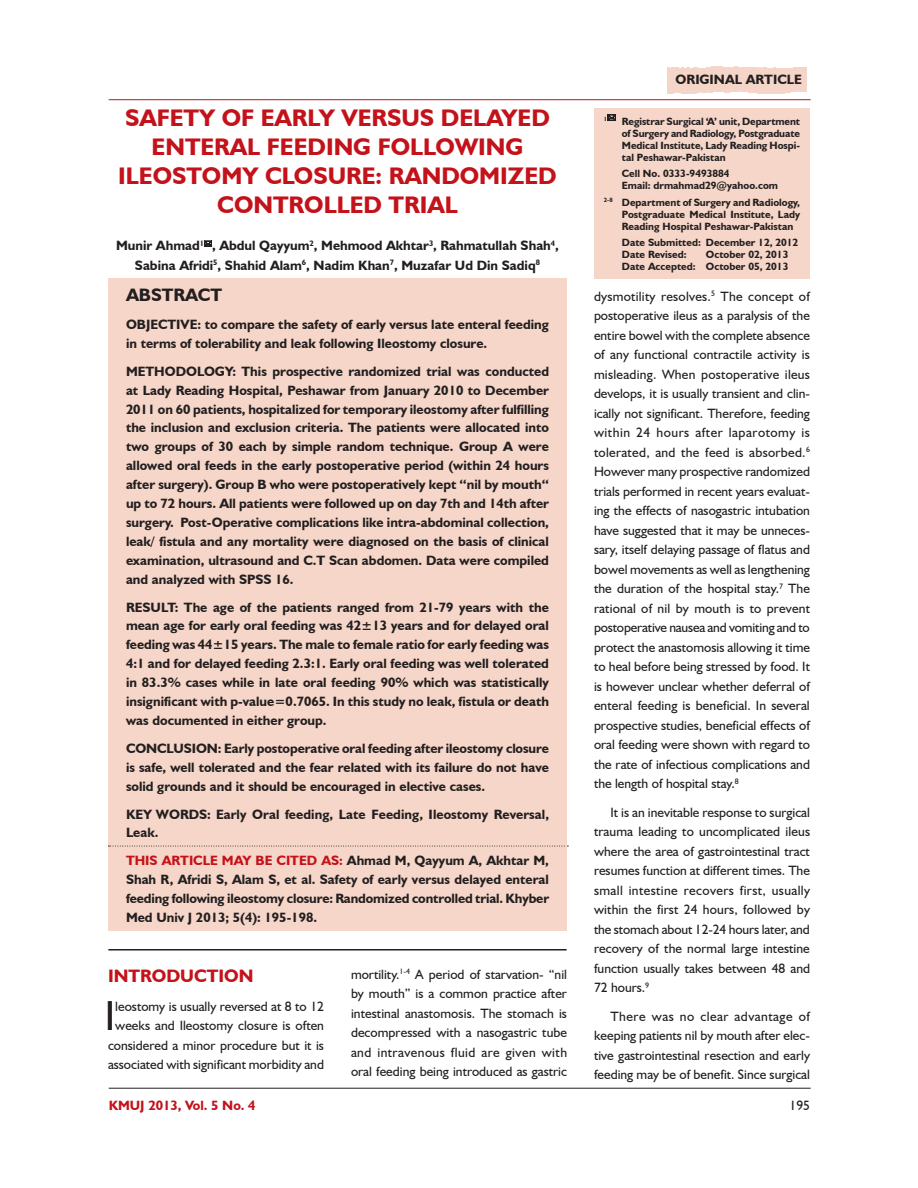
<style>
.page{position:relative;width:918px;height:1188px;background:#fff}
.page>*{position:absolute;margin:0;border:0;box-sizing:border-box;transform-origin:0 0}
.Body_text{font:42px "Humanist 521 BT";color:#231f20}
.Headline{font:700 24px/28.8px "Humanist 521 BT";color:#c4121a;text-align:center}
.Subhead_1{font:700 18px "Humanist 521 BT";color:#c4121a}
.Subhead_1-2{font:700 18px "Humanist 521 BT";color:#231f20}
.Body_text-2{font:13.5px/19.5px "Humanist 521 BT";color:#231f20;text-align:justify}
.Abstract{font:700 13.5px/18.9px "Humanist 521 BT";color:#231f20;text-align:justify}
.Author_Name{font:700 13.5px/19.5px "Humanist 521 BT";color:#231f20;text-align:center}
.t1{font:700 13.5px "Humanist 521 BT";color:#c4121a}
.Body_text-3{font:700 13.5px "Humanist 521 BT";color:#231f20}
.Body_text-4{font:700 10.5px/12px "Humanist 521 BT";color:#231f20;text-align:justify}
.Body_text-5{font:700 6.15px "Humanist 521 BT";color:#231f20}
.s1{color:#c4121a}
</style>
<div class="page">
<hr style="left:109px;top:99px;width:702px;height:1px;background:#c4121a">
<hr style="left:109px;top:1088px;width:702px;height:1px;background:#231f20">
<div style="left:108px;top:278px;width:459px;height:653px;background:#f5d6c8"></div>
<svg style="left:108px;top:846px;width:460px;height:1px"></svg>
<div style="left:594px;top:108px;width:216px;height:170px;background:#f5d6c8"></div>
<svg style="left:667px;top:92px;width:46px;height:2px"></svg>
<svg style="left:667px;top:66px;width:140px;height:3px"></svg>
<hr style="left:108px;top:949px;width:459px;height:2px;background:#231f20">
<svg style="left:607px;top:114px;width:9px;height:7px"></svg>
<svg style="left:204px;top:240px;width:8px;height:7px"></svg>
<p class="Headline" style="left:118px;top:103px;width:440px">SAFETY OF EARLY VERSUS DELAYED<br>ENTERAL FEEDING FOLLOWING<br>ILEOSTOMY CLOSURE: RANDOMIZED<br>CONTROLLED TRIAL</p>
<p class="Author_Name" style="left:116px;top:235px;width:444px">Munir Ahmad<sup>1</sup> , Abdul Qayyum<sup>2</sup>, Mehmood Akhtar<sup>3</sup>, Rahmatullah Shah<sup>4</sup>,<br>Sabina Afridi<sup>5</sup>, Shahid Alam<sup>6</sup>, Nadim Khan<sup>7</sup>, Muzafar Ud Din Sadiq<sup>8</sup></p>
<p class="Subhead_1-2" style="left:126px;top:284px;width:98px">ABSTRACT</p>
<p class="Abstract" style="left:126px;top:315px;width:425px">OBJECTIVE: to compare the safety of early versus late enteral feeding in terms of tolerability and leak following Ileostomy closure.</p>
<p class="Abstract" style="left:126px;top:361px;width:425px">METHODOLOGY: This prospective randomized trial was conducted at Lady Reading Hospital, Peshawar from January 2010 to December 2011 on 60 patients, hospitalized for temporary ileostomy after fulfilling the inclusion and exclusion criteria. The patients were allocated into two groups of 30 each by simple random technique. Group A were allowed oral feeds in the early postoperative period (within 24 hours after surgery). Group B who were postoperatively kept “nil by mouth“ up to 72 hours. All patients were followed up on day 7th and 14th after surgery. Post-Operative complications like intra-abdominal collection, leak/ fistula and any mortality were diagnosed on the basis of clinical examination, ultrasound and C.T Scan abdomen. Data were compiled and analyzed with SPSS 16.</p>
<p class="Abstract" style="left:126px;top:597px;width:425px">RESULT: The age of the patients ranged from 21-79 years with the mean age for early oral feeding was 42±13 years and for delayed oral feeding was 44±15 years. The male to female ratio for early feeding was 4:1 and for delayed feeding 2.3:1. Early oral feeding was well tolerated in 83.3% cases while in late oral feeding 90% which was statistically insignificant with p-value=0.7065. In this study no leak, fistula or death was documented in either group.</p>
<p class="Abstract" style="left:126px;top:738px;width:425px">CONCLUSION: Early postoperative oral feeding after ileostomy closure is safe, well tolerated and the fear related with its failure do not have solid grounds and it should be encouraged in elective cases.</p>
<p class="Abstract" style="left:126px;top:804px;width:425px">KEY WORDS: Early Oral feeding, Late Feeding, Ileostomy Reversal,<br>Leak.</p>
<p class="Abstract" style="left:126px;top:851px;width:425px"><span class="s1">THIS ARTICLE MAY BE CITED AS:</span> Ahmad M, Qayyum A, Akhtar M, Shah R, Afridi S, Alam S, et al. Safety of early versus delayed enteral feeding following ileostomy closure: Randomized controlled trial. Khyber Med Univ J 2013; 5(4): 195-198.</p>
<p class="Subhead_1" style="left:108px;top:965px;width:147px">INTRODUCTION</p>
<p class="Body_text" style="left:105px;top:990px;width:12px">I</p>
<p class="Body_text-2" style="left:108px;top:996px;width:218px;text-align:center">leostomy is usually reversed at 8 to 12 weeks and Ileostomy closure is often considered a minor procedure but it is associated with significant morbidity and</p>
<p class="Body_text-2" style="left:351px;top:964px;width:218px">mortility.<sup>1-4</sup> A period of starvation- “nil by mouth” is a common practice after intestinal anastomosis. The stomach is decompressed with a nasogastric tube and intravenous fluid are given with oral feeding being introduced as gastric</p>
<p class="Body_text-3" style="left:676px;top:71px;width:128px">ORIGINAL ARTICLE</p>
<p class="Body_text-5" style="left:604px;top:115px;width:5px">1</p>
<p class="Body_text-4" style="left:622px;top:115px;width:180px">Registrar Surgical ‘A’ unit, Department of Surgery and Radiology, Postgraduate Medical Institute, Lady Reading Hospi&shy;tal Peshawar-Pakistan</p>
<p class="Body_text-4" style="left:622px;top:168px;width:109px">Cell No. 0333-9493884</p>
<p class="Body_text-4" style="left:622px;top:180px;width:158px">Email: drmahmad29@yahoo.com</p>
<p class="Body_text-4" style="left:622px;top:196px;width:180px;text-indent:-18px"><sup>2-8</sup> Department of Surgery and Radiology, Postgraduate Medical Institute, Lady Reading Hospital Peshawar-Pakistan</p>
<p class="Body_text-4" style="left:622px;top:237px;width:178px">Date Submitted: December 12, 2012</p>
<p class="Body_text-4" style="left:622px;top:249px;width:66px">Date Revised:</p>
<p class="Body_text-4" style="left:706px;top:249px;width:84px">October 02, 2013</p>
<p class="Body_text-4" style="left:622px;top:261px;width:168px">Date Accepted: October 05, 2013</p>
<p class="Body_text-2" style="left:594px;top:286px;width:218px">dysmotility resolves.<sup>5</sup> The concept of postoperative ileus as a paralysis of the entire bowel with the complete absence of any functional contractile activity is misleading. When postoperative ileus develops, it is usually transient and clin&shy;ically not significant. Therefore, feeding within 24 hours after laparotomy is tolerated, and the feed is absorbed.<sup>6<br></sup>However many prospective randomized trials performed in recent years evaluat&shy;ing the effects of nasogastric intubation have suggested that it may be unneces&shy;sary, itself delaying passage of flatus and bowel movements as well as lengthening the duration of the hospital stay.<sup>7</sup> The rational of nil by mouth is to prevent postoperative nausea and vomiting and to protect the anastomosis allowing it time to heal before being stressed by food. It is however unclear whether deferral of enteral feeding is beneficial. In several prospective studies, beneficial effects of oral feeding were shown with regard to the rate of infectious complications and the length of hospital stay.<sup>8</sup></p>
<p class="Body_text-2" style="left:594px;top:802px;width:218px;text-indent:16px">It is an inevitable response to surgical trauma leading to uncomplicated ileus where the area of gastrointestinal tract resumes function at different times. The small intestine recovers first, usually within the first 24 hours, followed by the stomach about 12-24 hours later, and recovery of the normal large intestine function usually takes between 48 and 72 hours.<sup>9</sup></p>
<p class="Body_text-2" style="left:594px;top:1006px;width:218px;text-indent:16px">There was no clear advantage of keeping patients nil by mouth after elec&shy;tive gastrointestinal resection and early feeding may be of benefit. Since surgical</p>
<p class="t1" style="left:109px;top:1097px;width:148px">KMUJ 2013, Vol. 5 No. 4</p>
<p class="Body_text-2" style="left:790px;top:1095px;width:22px">195</p>
</div>
